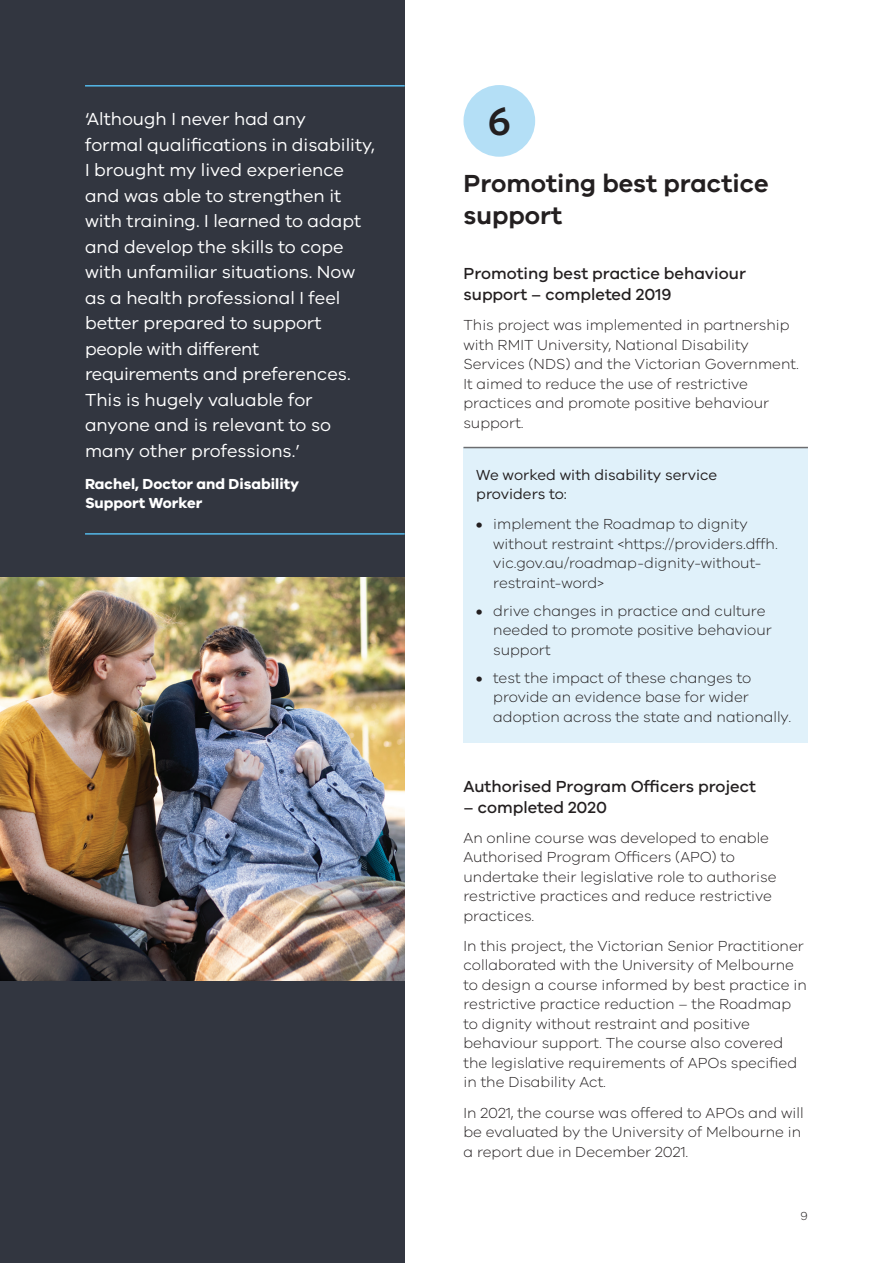
<style>
.page{position:relative;width:893px;height:1263px;background:#fff}
.page>*{position:absolute;margin:0;border:0;box-sizing:border-box;transform-origin:0 0}
.t1{font:600 40.5px "Whitney";color:#231f20}
.t2{font:600 25.5px/31.5px "VIC";color:#231f20}
.t3{font:18px/25.5px "VIC";color:#fff}
.t4{font:500 16.5px/21px "VIC";color:#231f20}
.t5{font:300 15px/19.5px "VIC";color:#231f20}
.t6{font:15px/19.5px "VIC";color:#231f20}
.t7{font:700 15px/19.5px "VIC";color:#fff}
.t8{font:300 12px "VIC";color:#231f20}
.s1{font-weight:700}
</style>
<div class="page">
<div style="left:463px;top:85px;width:72px;height:72px;background:#b4dff6;border-radius:50%"></div>
<div style="left:463px;top:447px;width:345px;height:296px;background:#e0f1fa"></div>
<hr style="left:463px;top:447px;width:345px;height:1px;background:#6c6d70">
<div style="left:0;top:0;width:405px;height:1263px;background:#323640"></div>
<hr style="left:85px;top:85px;width:320px;height:2px;background:#54b9e9">
<hr style="left:85px;top:533px;width:320px;height:2px;background:#54b9e9">
<img style="left:0;top:577px;width:405px;height:403px">
<p class="t3" style="left:85px;top:106px;width:291px">‘Although I never had any<br>formal qualifications in disability,<br>I brought my lived experience and was able to strengthen it with training. I learned to adapt and develop the skills to cope with unfamiliar situations. Now as a health professional I feel better prepared to support people with different requirements and preferences.<br>This is hugely valuable for anyone and is relevant to so many other professions.’</p>
<p class="t7" style="left:85px;top:474px;width:216px">Rachel, Doctor and Disability<br>Support Worker</p>
<h1 class="t1" style="left:488px;top:94px;width:25px">6</h1>
<h2 class="t2" style="left:463px;top:167px;width:307px">Promoting best practice support</h2>
<p class="t4" style="left:463px;top:262px;width:284px">Promoting best practice behaviour support – completed 2019</p>
<p class="t5" style="left:463px;top:315px;width:337px">This project was implemented in partnership with RMIT University, National Disability Services (NDS) and the Victorian Government.<br>It aimed to reduce the use of restrictive practices and promote positive behaviour support.</p>
<p class="t6" style="left:476px;top:464px;width:242px">We worked with disability service providers to:</p>
<p class="t5" style="left:493px;top:514px;width:286px;text-indent:-17px"><span class="s1">•</span> implement the Roadmap to dignity without restraint &lt;https://providers.dffh. vic.gov.au/roadmap-dignity-without&shy;restraint-word&gt;</p>
<p class="t5" style="left:493px;top:600px;width:280px;text-indent:-17px"><span class="s1">•</span> drive changes in practice and culture needed to promote positive behaviour support</p>
<p class="t5" style="left:493px;top:667px;width:299px;text-indent:-17px"><span class="s1">•</span> test the impact of these changes to provide an evidence base for wider adoption across the state and nationally.</p>
<p class="t4" style="left:463px;top:775px;width:294px">Authorised Program Officers project</p>
<p class="t4" style="left:463px;top:796px;width:145px">– completed 2020</p>
<p class="t5" style="left:463px;top:827px;width:314px">An online course was developed to enable Authorised Program Officers (APO) to undertake their legislative role to authorise restrictive practices and reduce restrictive practices.</p>
<p class="t5" style="left:463px;top:935px;width:345px">In this project, the Victorian Senior Practitioner collaborated with the University of Melbourne to design a course informed by best practice in restrictive practice reduction – the Roadmap to dignity without restraint and positive behaviour support. The course also covered the legislative requirements of APOs specified in the Disability Act.</p>
<p class="t5" style="left:463px;top:1102px;width:342px">In 2021, the course was offered to APOs and will be evaluated by the University of Melbourne in a report due in December 2021.</p>
<p class="t8" style="left:801px;top:1209px;width:9px">9</p>
</div>
